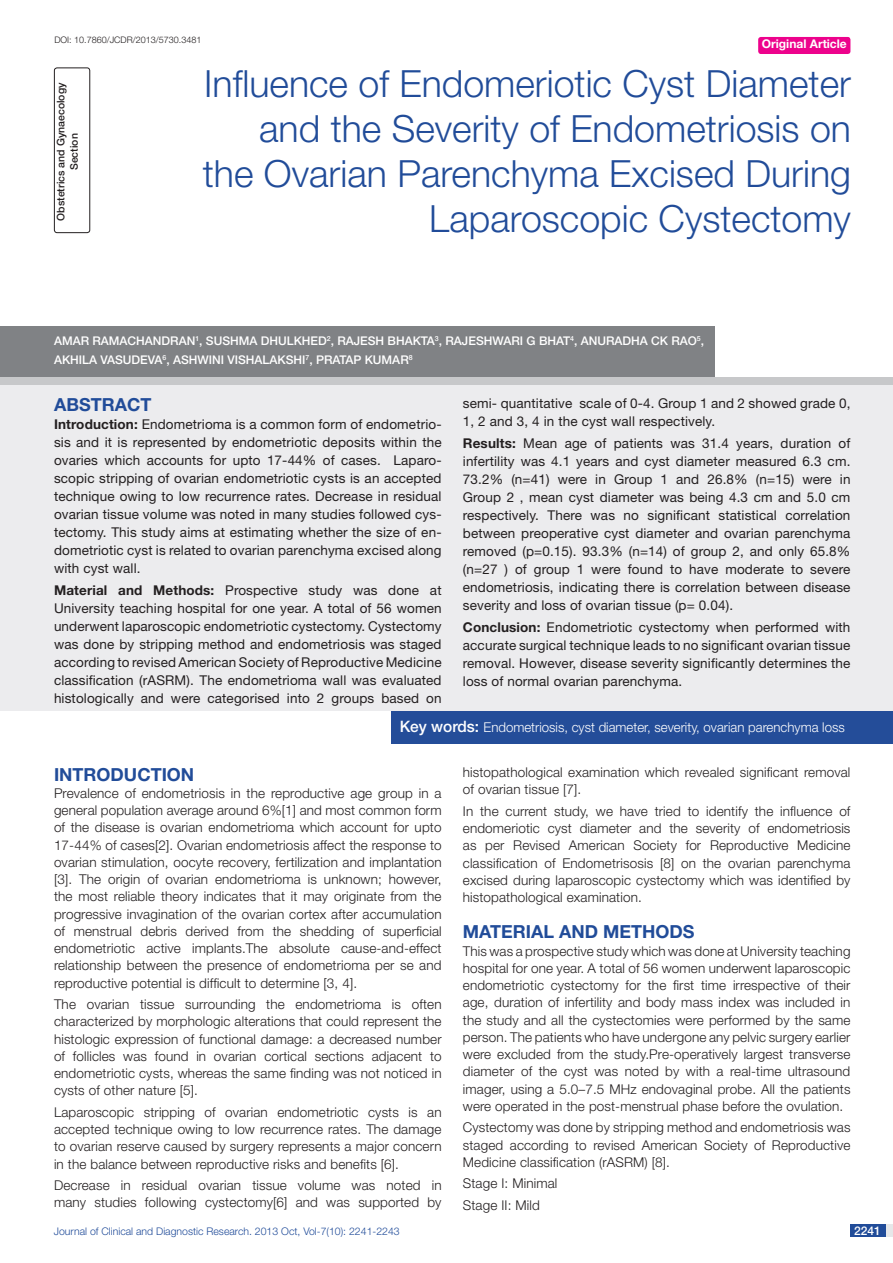
<style>
.page{position:relative;width:893px;height:1263px;background:#fff}
.page>*{position:absolute;margin:0;border:0;box-sizing:border-box;transform-origin:0 0}
.t1{font:300 37.5px/45px "Helvetica Neue";color:#214c99;text-align:right}
.Level_1{font:700 18px "Helvetica Neue";color:#214c99}
.Abstract_head{font:700 18px "Helvetica Neue";color:#214c99}
.Body_text{font:300 13.5px/17.2px "Helvetica Neue";letter-spacing:.01em;color:#231f20;text-align:justify}
.Body_text-2{font:13.5px/18px "Helvetica Neue";letter-spacing:.01em;color:#231f20;text-align:justify}
.t2{font:300 13.5px "Helvetica Neue";color:#fff}
.Author{font:500 12px/18.8px "Helvetica Neue";color:#fff}
.t3{font:700 12px "Helvetica Neue";color:#fff}
.t4{font:300 10.5px "Helvetica Neue";color:#214c99}
.t5{font:500 10.5px "Helvetica Neue";color:#231f20}
.DOI{font:300 9px "Helvetica Neue";color:#231f20}
.s1{font-weight:700}
.s2{font-weight:500;font-size:15.75px}
</style>
<div class="page">
<div style="left:850px;top:1224px;width:43px;height:13px;background:#e6e7e9"></div>
<div style="left:850px;top:1224px;width:35px;height:13px;background:#214c99"></div>
<div style="left:758px;top:37px;width:92px;height:17px;background:#ed028c;border-radius:3px"></div>
<div style="left:0;top:377px;width:893px;height:12px;background:#c7c8ca"></div>
<div style="left:391px;top:710px;width:502px;height:34px;background:#244d99"></div>
<div style="left:0;top:327px;width:714px;height:50px;background:#808285"></div>
<div style="left:54px;top:68px;width:36px;height:165px;border:1px solid #231f20;border-radius:3px"></div>
<div style="left:0;top:385px;width:893px;height:325px;background:#ececee"></div>
<p class="DOI" style="left:54px;top:35px;width:148px">DOI: 10.7860/JCDR/2013/5730.3481</p>
<p class="t3" style="left:762px;top:37px;width:87px">Original Article</p>
<p class="t1" style="left:203px;top:60px;width:650px">Influence of Endomeriotic Cyst Diameter and the Severity of Endometriosis on the Ovarian Parenchyma Excised During Laparoscopic Cystectomy</p>
<p class="t5" style="left:54px;top:221px;width:139px;rotate:-90deg">OBSTETRICS AND GYNAECOLOGY</p>
<p class="t5" style="left:68px;top:170px;width:38px;rotate:-90deg">SECTION</p>
<p class="Author" style="left:54px;top:331px;width:652px">AMAR RAMACHANDRAN<sup>1</sup>, SUSHMA DHULKHED<sup>2</sup>, RAJESH BHAKTA<sup>3</sup>, RAJESHWARI G BHAT<sup>4</sup>, ANURADHA CK RAO<sup>5</sup>,<br>AKHILA VASUDEVA<sup>6</sup>, ASHWINI VISHALAKS</p>
<p class="Author" style="left:293px;top:350px;width:121px">HI<sup>7</sup>, PRATAP KUMAR<sup>8</sup></p>
<p class="Abstract_head" style="left:54px;top:393px;width:38px">ABSTR</p>
<p class="Abstract_head" style="left:115px;top:393px;width:26px">ACT</p>
<p class="Body_text-2" style="left:54px;top:415px;width:389px"><span class="s1">Introduction:</span> Endometrioma is a common form of endometrio&shy;sis and it is represented by endometriotic deposits within the ovaries which accounts for upto 17-44% of cases. Laparo&shy;scopic stripping of ovarian endometriotic cysts is an accepted technique owing to low recurrence rates. Decrease in residual ovarian tissue volume was noted in many studies followed cys&shy;tectomy. This study aims at estimating whether the size of en&shy;dometriotic cyst is related to ovarian parenchyma excised along with cyst wall.</p>
<p class="Body_text-2" style="left:54px;top:581px;width:389px"><span class="s1">Material and Methods:</span> Prospective study was done at University teaching hospital for one year. A total of 56 women underwent laparoscopic endometriotic cystectomy. Cystectomy was done by stripping method and endometriosis was staged according to revised American Society of Reproductive Medicine classification (rASRM). The endometrioma wall was evaluated histologically and were categorised into 2 groups based on</p>
<p class="Body_text-2" style="left:463px;top:394px;width:389px">semi- quantitative scale of 0-4. Group 1 and 2 showed grade 0,<br>1, 2 and 3, 4 in the cyst wall respectively.</p>
<p class="Body_text-2" style="left:463px;top:434px;width:389px"><span class="s1">Results:</span> Mean age of patients was 31.4 years, duration of infertility was 4.1 years and cyst diameter measured 6.3 cm.<br>73.2% (n=41) were in Group 1 and 26.8% (n=15) were in Group 2 , mean cyst diameter was being 4.3 cm and 5.0 cm respectively. There was no significant statistical correlation between preoperative cyst diameter and ovarian parenchyma removed (p=0.15). 93.3% (n=14) of group 2, and only 65.8% (n=27 ) of group 1 were found to have moderate to severe endometriosis, indicating there is correlation between disease severity and loss of ovarian tissue (p= 0.04).</p>
<p class="Body_text-2" style="left:463px;top:618px;width:389px"><span class="s1">Conclusion:</span> Endometriotic cystectomy when performed with accurate surgical technique leads to no significant ovarian tissue removal. However, disease severity significantly determines the loss of normal ovarian parenchyma.</p>
<p class="t2" style="left:400px;top:719px;width:447px"><span class="s2">KEY WORDS:</span> Endometriosis, cyst diameter, severity, ovarian parenchyma loss</p>
<p class="Level_1" style="left:54px;top:763px;width:142px">Introduction</p>
<p class="Body_text" style="left:54px;top:784px;width:389px">Prevalence of endometriosis in the reproductive age group in a general population average around 6%[1] and most common form of the disease is ovarian endometrioma which account for upto 17-44% of cases[2]. Ovarian endometriosis affect the response to ovarian stimulation, oocyte recovery, fertilization and implantation [3]. The origin of ovarian endometrioma is unknown; however, the most reliable theory indicates that it may originate from the progressive invagination of the ovarian cortex after accumulation of menstrual debris derived from the shedding of superficial endometriotic active implants.The absolute cause-and-effect relationship between the presence of endometrioma per se and reproductive potential is difficult to determine [3, 4].</p>
<p class="Body_text" style="left:54px;top:995px;width:389px">The ovarian tissue surrounding the endometrioma is often characterized by morphologic alterations that could represent the histologic expression of functional damage: a decreased number of follicles was found in ovarian cortical sections adjacent to endometriotic cysts, whereas the same finding was not noticed in cysts of other nature [5].</p>
<p class="Body_text" style="left:54px;top:1103px;width:389px">Laparoscopic stripping of ovarian endometriotic cysts is an accepted technique owing to low recurrence rates. The damage to ovarian reserve caused by surgery represents a major concern in the balance between reproductive risks and benefits [6].</p>
<p class="Body_text" style="left:54px;top:1176px;width:389px">Decrease in residual ovarian tissue volume was noted in many studies following cystectomy[6] and was supported by</p>
<p class="Body_text" style="left:463px;top:763px;width:389px">histopathological examination which revealed significant removal of ovarian tissue [7].</p>
<p class="Body_text" style="left:463px;top:802px;width:389px">In the current study, we have tried to identify the influence of endomeriotic cyst diameter and the severity of endometriosis as per Revised American Society for Reproductive Medicine classification of Endometrisosis [8] on the ovarian parenchyma excised during laparoscopic cystectomy which was identified by histopathological examination.</p>
<p class="Level_1" style="left:463px;top:921px;width:233px">Material and Methods</p>
<p class="Body_text" style="left:463px;top:942px;width:389px">This was a prospective study which was done at University teaching hospital for one year. A total of 56 women underwent laparoscopic endometriotic cystectomy for the first time irrespective of their age, duration of infertility and body mass index was included in the study and all the cystectomies were performed by the same person. The patients who have undergone any pelvic surgery earlier were excluded from the study.Pre-operatively largest transverse diameter of the cyst was noted by with a real-time ultrasound imager, using a 5.0–7.5 MHz endovaginal probe. All the patients were operated in the post-menstrual phase before the ovulation.</p>
<p class="Body_text" style="left:463px;top:1119px;width:389px">Cystectomy was done by stripping method and endometriosis was staged according to revised American Society of Reproductive Medicine classification (rASRM) [8].</p>
<p class="Body_text" style="left:463px;top:1175px;width:96px">Stage I: Minimal</p>
<p class="Body_text" style="left:463px;top:1196px;width:79px">Stage II: Mild</p>
<p class="t4" style="left:54px;top:1225px;width:347px">Journal of Clinical and Diagnostic Research. 2013 Oct, Vol-7(10): 2241-2243</p>
<p class="Author" style="left:854px;top:1221px;width:28px">2241</p>
</div>
